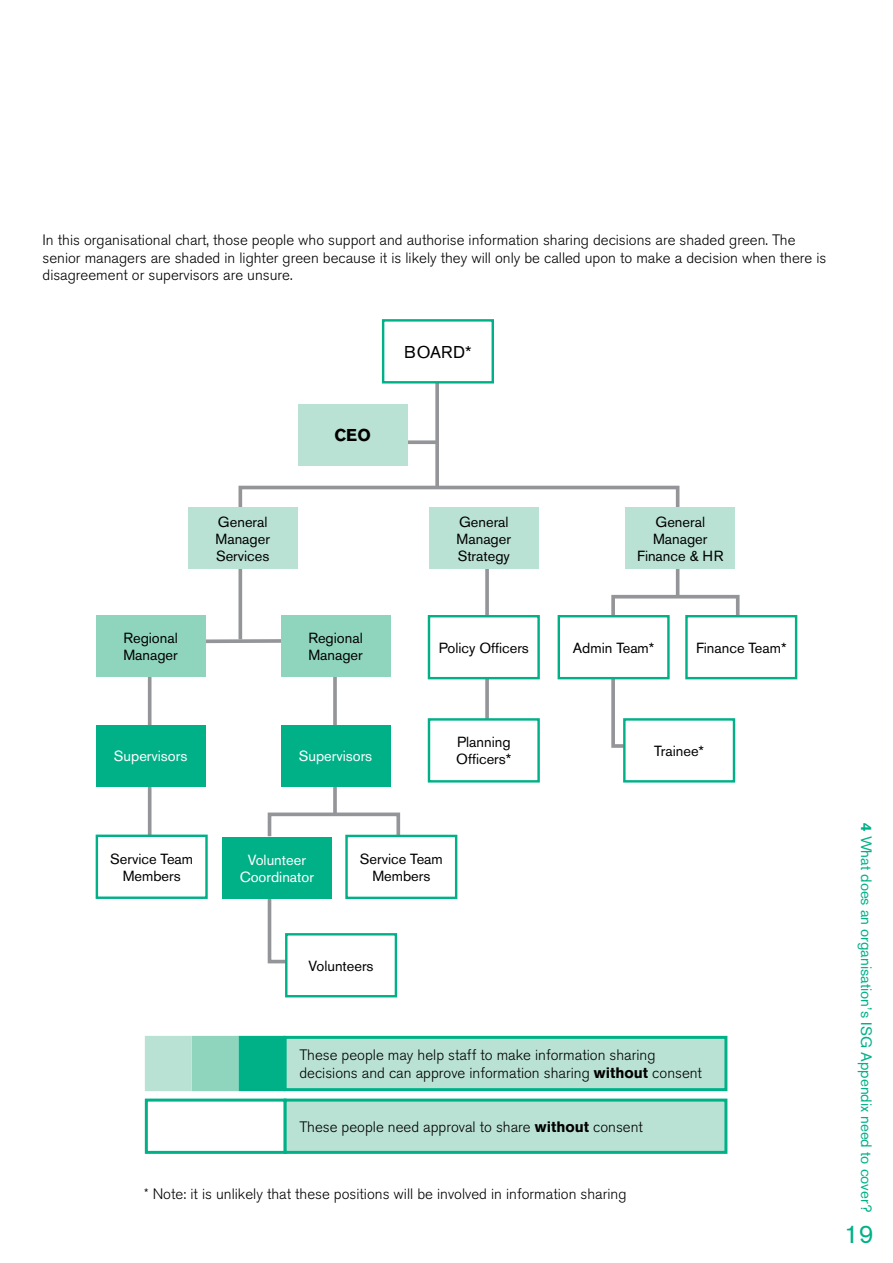
<style>
.page{position:relative;width:893px;height:1263px;background:#fff}
.page>*{position:absolute;margin:0;border:0;box-sizing:border-box;transform-origin:0 0}
.t1{font:25.5px "Akzidenz Grotesk BE";color:#00b188}
.Text{font:16.95px "Akzidenz Grotesk BE";letter-spacing:.02em;color:#000}
.Text-2{font:700 16.95px "Akzidenz Grotesk BE";color:#000}
.Text-3{font:300 15px/17.7px "Akzidenz Grotesk BE";color:#000}
.t2{font:15px "Akzidenz Grotesk BE";color:#00b188}
.Text-4{font:14.55px/17px "Akzidenz Grotesk BE";color:#000;text-align:center}
.Text-5{font:14.55px/17px "Akzidenz Grotesk BE";color:#fff;text-align:center}
.s1{font-weight:700}
</style>
<div class="page">
<svg style="left:435px;top:383px;width:4px;height:101px"></svg>
<svg style="left:408px;top:440px;width:29px;height:4px"></svg>
<svg style="left:238px;top:484px;width:443px;height:159px"></svg>
<svg style="left:485px;top:569px;width:4px;height:149px"></svg>
<svg style="left:147px;top:637px;width:190px;height:199px"></svg>
<svg style="left:267px;top:899px;width:18px;height:65px"></svg>
<div style="left:268px;top:812px;width:132px;height:26px;border:4px solid #939598"></div>
<div style="left:611px;top:595px;width:129px;height:73px;border:4px solid #939598"></div>
<svg style="left:609px;top:679px;width:45px;height:69px"></svg>
<div style="left:382px;top:319px;width:112px;height:64px;border:2px solid #00b188"></div>
<div style="left:298px;top:404px;width:110px;height:62px;background:#bae2d4"></div>
<div style="left:188px;top:507px;width:110px;height:62px;background:#bae2d4"></div>
<div style="left:96px;top:615px;width:110px;height:62px;background:#8fd5bd"></div>
<div style="left:96px;top:725px;width:110px;height:62px;background:#00b188"></div>
<div style="left:281px;top:615px;width:109px;height:62px;background:#8fd5bd"></div>
<div style="left:281px;top:725px;width:109px;height:62px;background:#00b188"></div>
<div style="left:222px;top:837px;width:110px;height:62px;background:#00b188"></div>
<div style="left:429px;top:616px;width:110px;height:62px;background:#fff"></div>
<div style="left:428px;top:615px;width:112px;height:64px;border:2px solid #00b188"></div>
<div style="left:428px;top:718px;width:112px;height:64px;border:2px solid #00b188"></div>
<div style="left:96px;top:834px;width:112px;height:65px;border:2px solid #00b188"></div>
<div style="left:345px;top:835px;width:112px;height:64px;border:2px solid #00b188"></div>
<div style="left:285px;top:933px;width:112px;height:64px;border:2px solid #00b188"></div>
<div style="left:559px;top:616px;width:109px;height:62px;background:#fff"></div>
<div style="left:558px;top:615px;width:112px;height:64px;border:2px solid #00b188"></div>
<div style="left:624px;top:719px;width:110px;height:62px;background:#fff"></div>
<div style="left:623px;top:718px;width:112px;height:64px;border:2px solid #00b188"></div>
<div style="left:686px;top:616px;width:110px;height:62px;background:#fff"></div>
<div style="left:685px;top:615px;width:112px;height:64px;border:2px solid #00b188"></div>
<div style="left:429px;top:507px;width:110px;height:62px;background:#bae2d4"></div>
<div style="left:625px;top:507px;width:110px;height:62px;background:#bae2d4"></div>
<div style="left:238px;top:1036px;width:47px;height:55px;background:#00b188"></div>
<div style="left:192px;top:1036px;width:46px;height:55px;background:#8fd5bd"></div>
<div style="left:145px;top:1036px;width:47px;height:55px;background:#bae2d4"></div>
<div style="left:285px;top:1037px;width:441px;height:53px;background:#bae2d4"></div>
<div style="left:284px;top:1036px;width:443px;height:55px;border:3px solid #00b188"></div>
<div style="left:145px;top:1098px;width:142px;height:56px;border:3px solid #00b188"></div>
<div style="left:285px;top:1100px;width:441px;height:52px;background:#bae2d4"></div>
<div style="left:284px;top:1098px;width:443px;height:56px;border:3px solid #00b188"></div>
<p class="Text-3" style="left:43px;top:231px;width:785px">In this organisational chart, those people who support and authorise information sharing decisions are shaded green. The senior managers are shaded in lighter green because it is likely they will only be called upon to make a decision when there is disagreement or supervisors are unsure.</p>
<p class="Text-2" style="left:334px;top:425px;width:38px">CEO</p>
<p class="Text" style="left:404px;top:342px;width:69px">BOARD*</p>
<p class="Text-4" style="left:123px;top:629px;width:56px">Regional</p>
<p class="Text-4" style="left:123px;top:646px;width:56px">Manager</p>
<p class="Text-4" style="left:218px;top:513px;width:51px">General</p>
<p class="Text-4" style="left:216px;top:530px;width:56px">Manager</p>
<p class="Text-4" style="left:216px;top:547px;width:55px">Services</p>
<p class="Text-4" style="left:308px;top:629px;width:56px">Regional</p>
<p class="Text-4" style="left:308px;top:646px;width:56px">Manager</p>
<p class="Text-5" style="left:114px;top:748px;width:75px">Supervisors</p>
<p class="Text-5" style="left:299px;top:748px;width:75px">Supervisors</p>
<p class="Text-4" style="left:459px;top:513px;width:51px">General</p>
<p class="Text-4" style="left:457px;top:530px;width:56px">Manager</p>
<p class="Text-4" style="left:458px;top:547px;width:54px">Strategy</p>
<p class="Text-4" style="left:439px;top:639px;width:92px">Policy Officers</p>
<p class="Text-4" style="left:457px;top:734px;width:55px">Planning</p>
<p class="Text-4" style="left:456px;top:751px;width:56px">Officers*</p>
<p class="Text-4" style="left:110px;top:850px;width:84px">Service Team<br>Members</p>
<p class="Text-4" style="left:360px;top:850px;width:84px">Service Team<br>Members</p>
<p class="Text-5" style="left:240px;top:851px;width:76px">Volunteer<br>Coordinator</p>
<p class="Text-4" style="left:309px;top:957px;width:67px">Volunteers</p>
<p class="Text-4" style="left:655px;top:513px;width:51px">General</p>
<p class="Text-4" style="left:653px;top:530px;width:56px">Manager</p>
<p class="Text-4" style="left:637px;top:547px;width:88px">Finance &amp; HR</p>
<p class="Text-4" style="left:573px;top:639px;width:83px">Admin Team*</p>
<p class="Text-4" style="left:696px;top:639px;width:92px">Finance Team*</p>
<p class="Text-4" style="left:654px;top:742px;width:51px">Trainee*</p>
<p class="Text-3" style="left:299px;top:1046px;width:404px">These people may help staff to make information sharing decisions and can approve information sharing <span class="s1">without</span> consent</p>
<p class="Text-3" style="left:299px;top:1118px;width:345px">These people need approval to share <span class="s1">without</span> consent</p>
<p class="Text-3" style="left:144px;top:1186px;width:484px">* Note: it is unlikely that these positions will be involved in information sharing</p>
<p class="t2" style="left:875px;top:823px;width:390px;rotate:90deg"><span class="s1">4</span> What does an organisation’s ISG Appendix need to cover?</p>
<h1 class="t1" style="left:844px;top:1219px;width:31px">19</h1>
</div>
